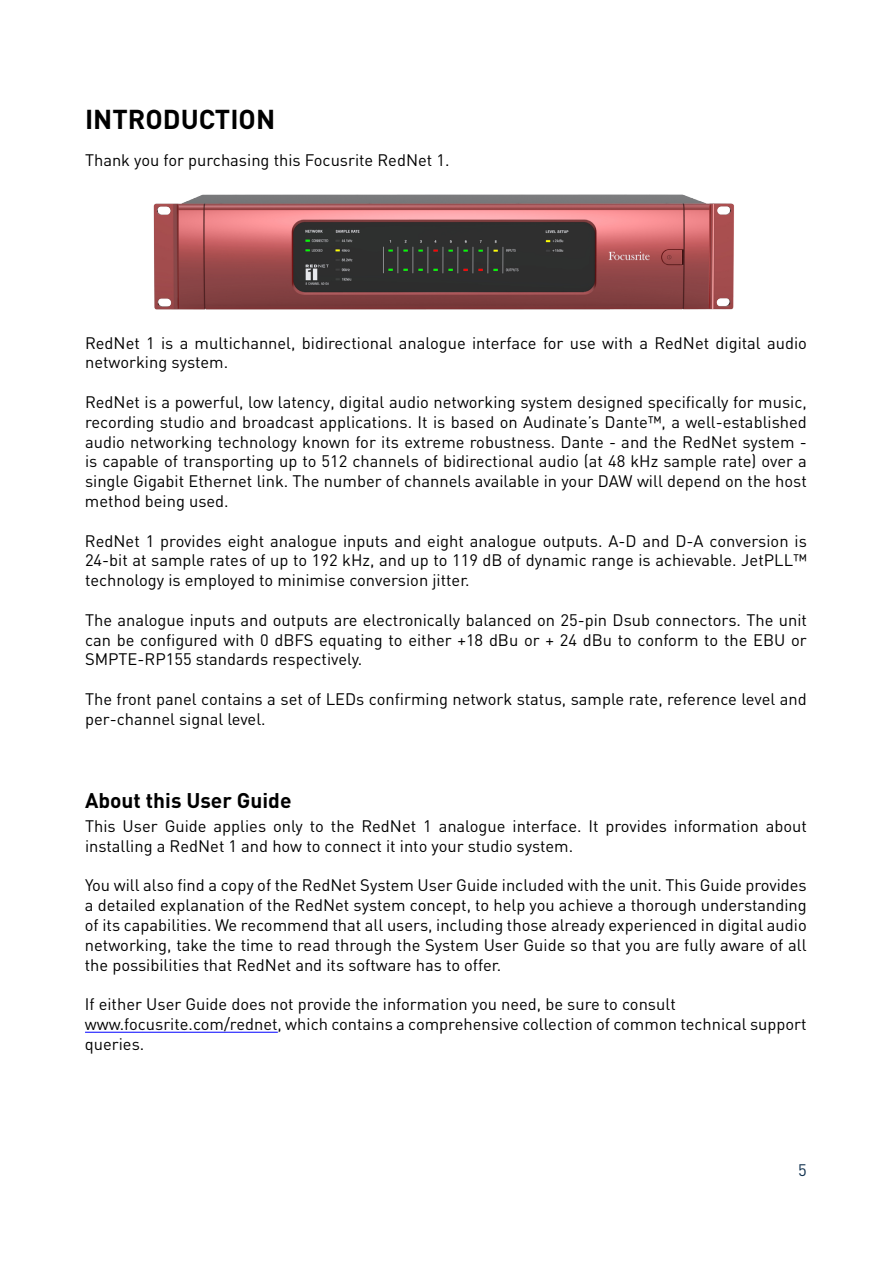
<style>
.page{position:relative;width:893px;height:1263px;background:#fff}
.page>*{position:absolute;margin:0;border:0;box-sizing:border-box;transform-origin:0 0}
.t1{font:700 27px "DIN";color:#000}
.t2{font:700 21px "DIN";color:#000}
.t3{font:16.5px/19.8px "DIN";color:#000}
.t4{font:16.5px "DIN";color:#0f304e}
</style>
<div class="page">
<hr style="left:85px;top:1032px;width:193px;height:1px;background:#00f">
<img style="left:153px;top:194px;width:581px;height:116px">
<h1 class="t1" style="left:85px;top:101px;width:192px">INTRODUCTION</h1>
<p class="t3" style="left:85px;top:149px;width:366px">Thank you for purchasing this Focusrite RedNet 1.</p>
<p class="t3" style="left:85px;top:332px;width:723px">RedNet 1 is a multichannel, bidirectional analogue interface for use with a RedNet digital audio networking system.</p>
<p class="t3" style="left:85px;top:392px;width:723px;text-align:justify">RedNet is a powerful, low latency, digital audio networking system designed specifically for music, recording studio and broadcast applications. It is based on Audinate’s Dante™, a well-established audio networking technology known for its extreme robustness. Dante - and the RedNet system - is capable of transporting up to 512 channels of bidirectional audio (at 48 kHz sample rate) over a single Gigabit Ethernet link. The number of channels available in your DAW will depend on the host method being used.</p>
<p class="t3" style="left:85px;top:530px;width:723px;text-align:justify">RedNet 1 provides eight analogue inputs and eight analogue outputs. A-D and D-A conversion is 24-bit at sample rates of up to 192 kHz, and up to 119 dB of dynamic range is achievable. JetPLL™ technology is employed to minimise conversion jitter.</p>
<p class="t3" style="left:85px;top:610px;width:723px;text-align:justify">The analogue inputs and outputs are electronically balanced on 25-pin Dsub connectors. The unit can be configured with 0 dBFS equating to either +18 dBu or + 24 dBu to conform to the EBU or SMPTE-RP155 standards respectively.</p>
<p class="t3" style="left:85px;top:689px;width:723px">The front panel contains a set of LEDs confirming network status, sample rate, reference level and per-channel signal level.</p>
<p class="t2" style="left:85px;top:786px;width:208px">About this User Guide</p>
<p class="t3" style="left:85px;top:816px;width:723px">This User Guide applies only to the RedNet 1 analogue interface. It provides information about installing a RedNet 1 and how to connect it into your studio system.</p>
<p class="t3" style="left:85px;top:875px;width:723px;text-align:justify">You will also find a copy of the RedNet System User Guide included with the unit. This Guide provides a detailed explanation of the RedNet system concept, to help you achieve a thorough understanding of its capabilities. We recommend that all users, including those already experienced in digital audio networking, take the time to read through the System User Guide so that you are fully aware of all the possibilities that RedNet and its software has to offer.</p>
<p class="t3" style="left:85px;top:994px;width:723px">If either User Guide does not provide the information you need, be sure to consult www.focusrite.com/rednet, which contains a comprehensive collection of common technical support queries.</p>
<p class="t4" style="left:798px;top:1160px;width:10px">5</p>
</div>
